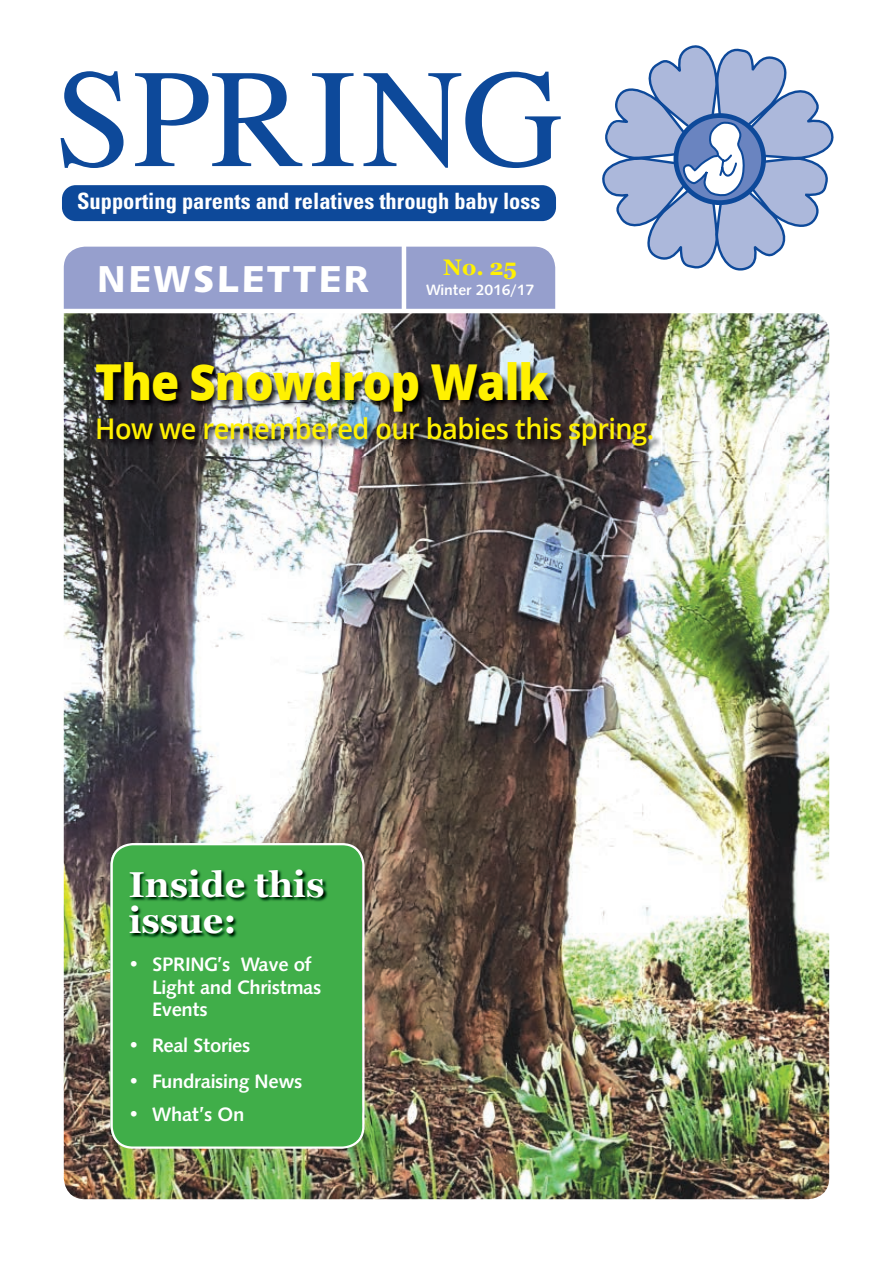
<style>
.page{position:relative;width:893px;height:1263px;background:#fff}
.page>*{position:absolute;margin:0;border:0;box-sizing:border-box;transform-origin:0 0}
.t1{font:140.25px "Times";color:#0d499a}
.t2{font:800 49.5px "Open Sans";letter-spacing:-.02em;color:#fff101;scale:.92 1}
.t3{font:37.5px "Humanist 531 BT Black A";letter-spacing:.07em;color:#fff}
.t4{font:700 36px/36px "Georgia";color:#fff}
.t5{font:600 28.5px "Open Sans";letter-spacing:-.02em;color:#fff101;scale:.95 1}
.t6{font:700 condensed 22.5px "Univers";color:#fff}
.t7{font:700 22.5px "Georgia";color:#fff101}
.t8{font:19.5px/22.5px "Humanist 531 BT Bold A";letter-spacing:-.02em;color:#fff}
.t9{font:15px "Humanist 531 BT Bold A";letter-spacing:-.01em;color:#fff}
</style>
<div class="page">
<div style="left:64px;top:247px;width:491px;height:104px;background:#969fcd;border-radius:21px"></div>
<img style="left:64px;top:313px;width:765px;height:886px">
<hr style="left:402px;top:240px;width:4px;height:71px;background:#fff">
<hr style="left:58px;top:309px;width:774px;height:4px;background:#fff">
<svg style="left:602px;top:45px;width:232px;height:226px"></svg>
<div style="left:62px;top:185px;width:494px;height:36px;background:#0d499a;border-radius:14px"></div>
<div style="left:111px;top:843px;width:254px;height:306px;background:#40ae49"></div>
<img style="left:129px;top:870px;width:199px;height:68px">
<img style="left:96px;top:363px;width:565px;height:92px">
<h1 class="t1" style="left:55px;top:-12px;width:510px">SPRING</h1>
<p class="t6" style="left:77px;top:188px;width:465px">Supporting parents and relatives through baby loss</p>
<h3 class="t3" style="left:98px;top:255px;width:273px">NEWSLETTER</h3>
<p class="t7" style="left:443px;top:251px;width:75px">No. 25</p>
<p class="t9" style="left:426px;top:281px;width:110px">Winter 2016/17</p>
<h2 class="t2" style="left:95px;top:345px;width:494px">The Snowdrop Walk</h2>
<h3 class="t5" style="left:95px;top:409px;width:590px">How we remembered our babies this spring.</h3>
<h3 class="t4" style="left:129px;top:864px;width:197px">Inside this issue:</h3>
<p class="t8" style="left:152px;top:953px;width:171px;text-indent:-24px">• SPRING’s Wave of<br>Light and Christmas<br>Events</p>
<p class="t8" style="left:128px;top:1034px;width:124px">• Real Stories</p>
<p class="t8" style="left:128px;top:1069px;width:176px">• Fundraising News</p>
<p class="t8" style="left:128px;top:1103px;width:118px">• What’s On</p>
</div>
